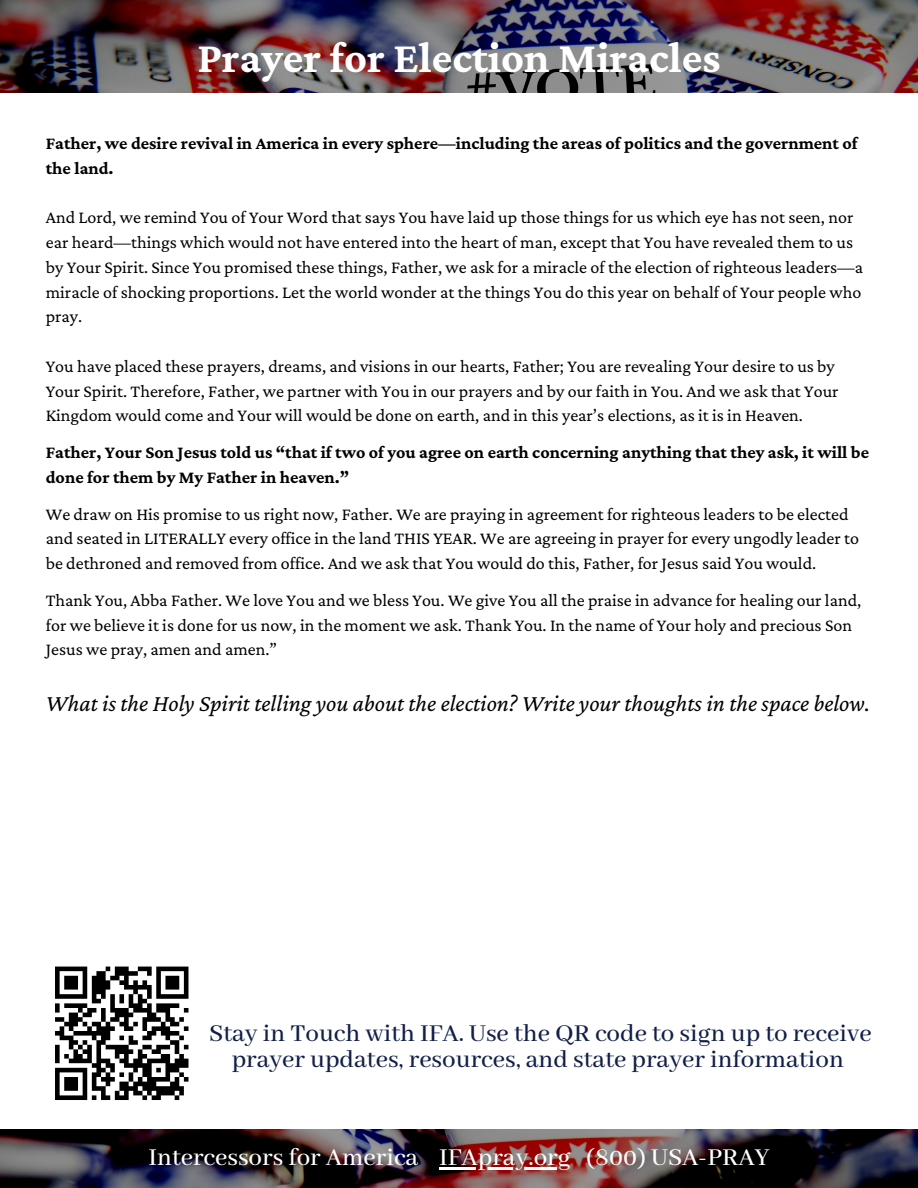
<style>
.page{position:relative;width:918px;height:1188px;background:#fff}
.page>*{position:absolute;margin:0;border:0;box-sizing:border-box;transform-origin:0 0}
.t1{font:700 44.4px "Crimson Pro";color:#fff}
.t2{font:500 27px/25.8px "Abhaya Libre";color:#121f48;text-align:center}
.t3{font:500 27px "Abhaya Libre";color:#fff}
.t4{font:italic 24px "Crimson Pro";color:#000}
.t5{font:18px/24.8px "Crimson Pro";color:#000}
.t6{font:700 18px/24.8px "Crimson Pro";color:#000}
</style>
<div class="page">
<img style="left:0;top:1129px;width:918px;height:59px">
<img style="left:0;top:0;width:918px;height:92px">
<svg style="left:55px;top:966px;width:134px;height:134px"></svg>
<hr style="left:439px;top:1167px;width:132px;height:2px;background:#fff">
<h1 class="t1" style="left:197px;top:32px;width:525px">Prayer for Election Miracles</h1>
<p class="t6" style="left:46px;top:131px;width:813px">Father, we desire revival in America in every sphere—including the areas of politics and the government of the land.</p>
<p class="t5" style="left:46px;top:205px;width:819px">And Lord, we remind You of Your Word that says You have laid up those things for us which eye has not seen, nor ear heard—things which would not have entered into the heart of man, except that You have revealed them to us by Your Spirit. Since You promised these things, Father, we ask for a miracle of the election of righteous leaders—a miracle of shocking proportions. Let the world wonder at the things You do this year on behalf of Your people who pray.</p>
<p class="t5" style="left:46px;top:353px;width:794px">You have placed these prayers, dreams, and visions in our hearts, Father; You are revealing Your desire to us by<br>Your Spirit. Therefore, Father, we partner with You in our prayers and by our faith in You. And we ask that Your<br>Kingdom would come and Your will would be done on earth, and in this year’s elections, as it is in Heaven.</p>
<p class="t6" style="left:46px;top:440px;width:825px">Father, Your Son Jesus told us “that if two of you agree on earth concerning anything that they ask, it will be done for them by My Father in heaven.”</p>
<p class="t5" style="left:46px;top:501px;width:815px">We draw on His promise to us right now, Father. We are praying in agreement for righteous leaders to be elected and seated in LITERALLY every office in the land THIS YEAR. We are agreeing in prayer for every ungodly leader to be dethroned and removed from office. And we ask that You would do this, Father, for Jesus said You would.</p>
<p class="t5" style="left:46px;top:587px;width:817px">Thank You, Abba Father. We love You and we bless You. We give You all the praise in advance for healing our land, for we believe it is done for us now, in the moment we ask. Thank You. In the name of Your holy and precious Son<br>Jesus we pray, amen and amen.”</p>
<h3 class="t4" style="left:46px;top:689px;width:826px">What is the Holy Spirit telling you about the election? Write your thoughts in the space below.</h3>
<h2 class="t2" style="left:209px;top:1021px;width:664px">Stay in Touch with IFA. Use the QR code to sign up to receive prayer updates, resources, and state prayer information</h2>
<h2 class="t3" style="left:148px;top:1142px;width:622px">Intercessors for America IFApray.org (800) USA-PRAY</h2>
</div>
